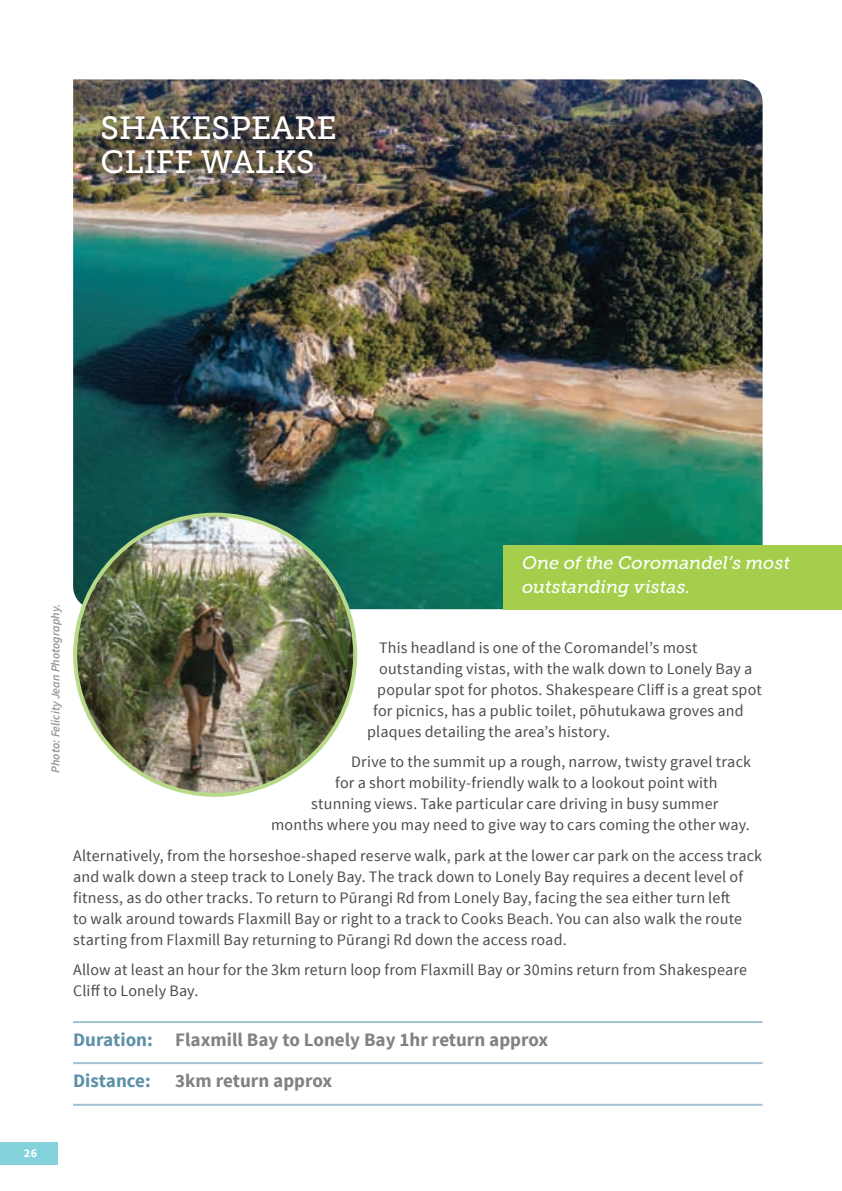
<style>
.page{position:relative;width:842px;height:1191px;background:#fff}
.page>*{position:absolute;margin:0;border:0;box-sizing:border-box;transform-origin:0 0}
.t1{font:32px/34px "Museo Slab 500";color:#fff}
.t2{font:700 19px "Source Sans Pro";color:#808285}
.t3{font:700 19px "Source Sans Pro";color:#5d91a7}
._6_Content_gray_Sour{font:italic 18px/24px "Museo Slab 500";color:#fff}
.Body_copy{font:16px/21px "Source Sans Pro";letter-spacing:.01em;color:#4b4c4d}
.t4{font:italic 600 12px "Source Sans Pro";color:#939598}
._8_Content_gray_C_So{font:700 12px "Source Sans Pro";color:#fff}
.s1{color:#5d91a7}
</style>
<div class="page">
<div style="left:0;top:1141px;width:58px;height:23px;background:#84d2db"></div>
<img style="left:73px;top:79px;width:690px;height:530px">
<hr style="left:73px;top:1021px;width:690px;height:2px;background:#a3c2d1">
<hr style="left:73px;top:1062px;width:690px;height:2px;background:#a3c2d1">
<hr style="left:73px;top:1103px;width:690px;height:2px;background:#a3c2d1">
<div style="left:98px;top:111px;width:253px;height:80px;background:#231f20;opacity:.6"></div>
<div style="left:98px;top:112px;width:242px;height:66px;background:#231f20;opacity:.4"></div>
<div style="left:503px;top:545px;width:339px;height:64px;background:#a4ce4c"></div>
<img style="left:75px;top:515px;width:280px;height:280px;border-radius:140px">
<p class="t1" style="left:101px;top:111px;width:238px">SHAKESPEARE<br>CLIFF WALKS</p>
<p class="t4" style="left:48px;top:772px;width:170px;rotate:-90deg">Photo: Felicity Jean Photography.</p>
<p class="_6_Content_gray_Sour" style="left:522px;top:550px;width:270px">One of the Coromandel’s most outstanding vistas.</p>
<p class="Body_copy" style="left:379px;top:638px;width:320px">This headland is one of the Coromandel’s most</p>
<p class="Body_copy" style="left:379px;top:659px;width:375px">outstanding vistas, with the walk down to Lonely Bay a</p>
<p class="Body_copy" style="left:377px;top:680px;width:386px">popular spot for photos. Shakespeare Cliff is a great spot</p>
<p class="Body_copy" style="left:373px;top:701px;width:372px">for picnics, has a public toilet, pōhutukawa groves and</p>
<p class="Body_copy" style="left:367px;top:722px;width:244px">plaques detailing the area’s history.</p>
<p class="Body_copy" style="left:351px;top:752px;width:401px">Drive to the summit up a rough, narrow, twisty gravel track</p>
<p class="Body_copy" style="left:335px;top:773px;width:384px">for a short mobility-friendly walk to a lookout point with</p>
<p class="Body_copy" style="left:311px;top:794px;width:409px">stunning views. Take particular care driving in busy summer</p>
<p class="Body_copy" style="left:271px;top:815px;width:480px">months where you may need to give way to cars coming the other way.</p>
<p class="Body_copy" style="left:73px;top:845px;width:690px">Alternatively, from the horseshoe-shaped reserve walk, park at the lower car park on the access track and walk down a steep track to Lonely Bay. The track down to Lonely Bay requires a decent level of fitness, as do other tracks. To return to Pūrangi Rd from Lonely Bay, facing the sea either turn left<br>to walk around towards Flaxmill Bay or right to a track to Cooks Beach. You can also walk the route starting from Flaxmill Bay returning to Pūrangi Rd down the access road.</p>
<p class="Body_copy" style="left:73px;top:959px;width:675px">Allow at least an hour for the 3km return loop from Flaxmill Bay or 30mins return from Shakespeare<br>Cliff to Lonely Bay.</p>
<p class="t2" style="left:73px;top:1027px;width:477px"><span class="s1">Duration:</span> Flaxmill Bay to Lonely Bay 1hr return approx</p>
<p class="t3" style="left:73px;top:1068px;width:79px">Distance:</p>
<p class="t2" style="left:175px;top:1068px;width:159px">3km return approx</p>
<p class="_8_Content_gray_C_So" style="left:24px;top:1145px;width:15px">26</p>
</div>
